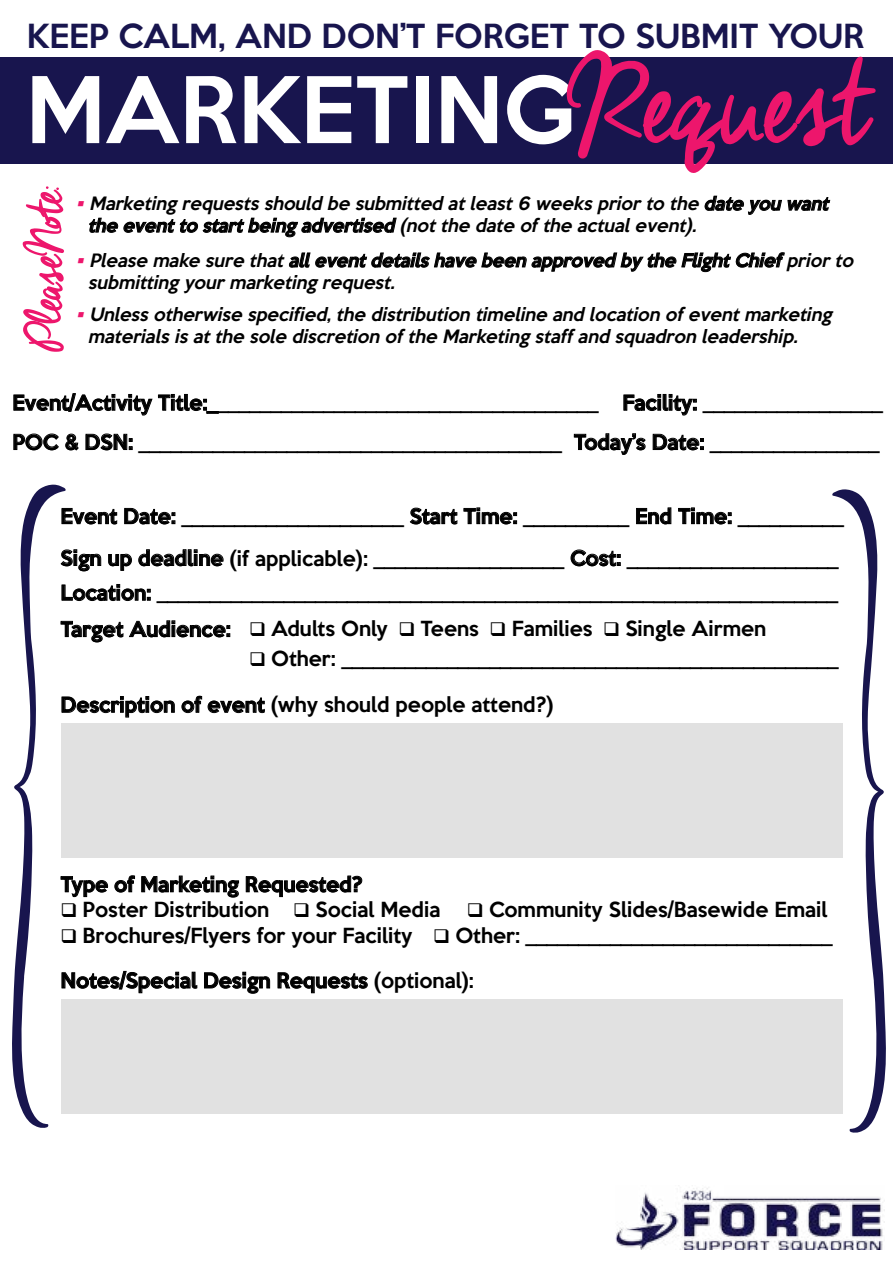
<style>
.page{position:relative;width:893px;height:1263px;background:#fff}
.page>*{position:absolute;margin:0;border:0;box-sizing:border-box;transform-origin:0 0}
.t1{font:500 83.85px "Keep Calm";color:#fff}
.t2{font:51px "Cheddar Jack";letter-spacing:-.07em;color:#ed166c}
.t3{font:500 30.3px "Keep Calm";color:#18154e}
.t4{font:500 19.05px/36px "Keep Calm";color:#000}
.t5{font:italic 500 16.8px/21.9px "Keep Calm";letter-spacing:-.03em;color:#000}
.s1{font-family:"Cheddar Jack";font-weight:400;font-size:120.9px;color:#ed166c}
.s2{color:#ed166c}
.s3{font-size:19.5px}
</style>
<div class="page">
<svg style="left:570px;top:549px;width:51px;height:18px"></svg>
<svg style="left:409px;top:507px;width:108px;height:18px"></svg>
<svg style="left:636px;top:507px;width:36px;height:18px"></svg>
<svg style="left:678px;top:507px;width:54px;height:18px"></svg>
<div style="left:0;top:57px;width:892px;height:107px;background:#18154e"></div>
<svg style="left:704px;top:195px;width:127px;height:20px"></svg>
<svg style="left:89px;top:217px;width:308px;height:21px"></svg>
<svg style="left:13px;top:393px;width:205px;height:23px"></svg>
<svg style="left:623px;top:394px;width:74px;height:22px"></svg>
<svg style="left:13px;top:433px;width:46px;height:18px"></svg>
<svg style="left:65px;top:433px;width:14px;height:18px"></svg>
<svg style="left:85px;top:433px;width:48px;height:18px"></svg>
<svg style="left:574px;top:433px;width:72px;height:22px"></svg>
<svg style="left:652px;top:433px;width:52px;height:18px"></svg>
<svg style="left:12px;top:484px;width:356px;height:644px"></svg>
<svg style="left:832px;top:489px;width:54px;height:644px"></svg>
<img style="left:616px;top:1188px;width:267px;height:62px">
<svg style="left:289px;top:252px;width:496px;height:20px"></svg>
<div style="left:61px;top:723px;width:781px;height:134px;background:#e1e1e1"></div>
<div style="left:61px;top:999px;width:781px;height:115px;background:#e1e1e1"></div>
<h3 class="t3" style="left:27px;top:21px;width:839px">KEEP CALM, AND DON’T FORGET TO SUBMIT YOUR</h3>
<h1 class="t1" style="left:26px;top:68px;width:855px">MARKETING<span class="s1">Request</span></h1>
<h2 class="t2" style="left:23px;top:352px;width:169px;rotate:-90deg">Please Note:</h2>
<p class="t5" style="left:88px;top:194px;width:746px;text-indent:-11px"><span class="s2">•</span>Marketing requests should be submitted atleast6 weeks priorto the date you want the eventto startbeing advertised (notthe date of the actualevent).</p>
<p class="t5" style="left:88px;top:251px;width:771px;text-indent:-11px"><span class="s2">•</span>Please make sure thatalleventdetails have been approved by the FlightChief priorto submitting yourmarketing request.</p>
<p class="t5" style="left:88px;top:305px;width:749px;text-indent:-11px"><span class="s2">•</span>Unless otherwise specified,the distribution timeline and location of eventmarketing materials is atthe sole discretion of the Marketing staff and squadron leadership.</p>
<p class="t4" style="left:12px;top:386px;width:587px">Event/Activity Title:_____________________________________</p>
<p class="t4" style="left:12px;top:385px;width:872px;line-height:39.3px;text-align:right">Facility: _________________<br>POC &amp; DSN: ________________________________________ Today’s Date: ________________</p>
<p class="t4" style="left:61px;top:500px;width:785px">Event Date: _____________________ Start Time: __________ End Time: __________</p>
<p class="t4" style="left:61px;top:542px;width:779px">Sign up deadline (if applicable): __________________ Cost: ____________________</p>
<p class="t4" style="left:61px;top:576px;width:779px">Location: _______________________________________________<span class="s3">_________________<br></span>Target Audience: ❑ Adults Only ❑ Teens ❑ Families ❑ Single Airmen</p>
<p class="t4" style="left:249px;top:643px;width:591px">❑ Other: _______________________________________________</p>
<p class="t4" style="left:61px;top:689px;width:495px">Description of event (why should people attend?)</p>
<p class="t4" style="left:61px;top:868px;width:304px">Type of Marketing Requested?</p>
<p class="t4" style="left:61px;top:893px;width:210px">❑ Poster Distribution</p>
<p class="t4" style="left:293px;top:893px;width:149px">❑ Social Media</p>
<p class="t4" style="left:467px;top:893px;width:362px">❑ Community Slides/Basewide Email</p>
<p class="t4" style="left:61px;top:919px;width:773px">❑ Brochures/Flyers for your Facility ❑ Other: _____________________________</p>
<p class="t4" style="left:61px;top:964px;width:415px">Notes/Special Design Requests (optional):</p>
</div>
